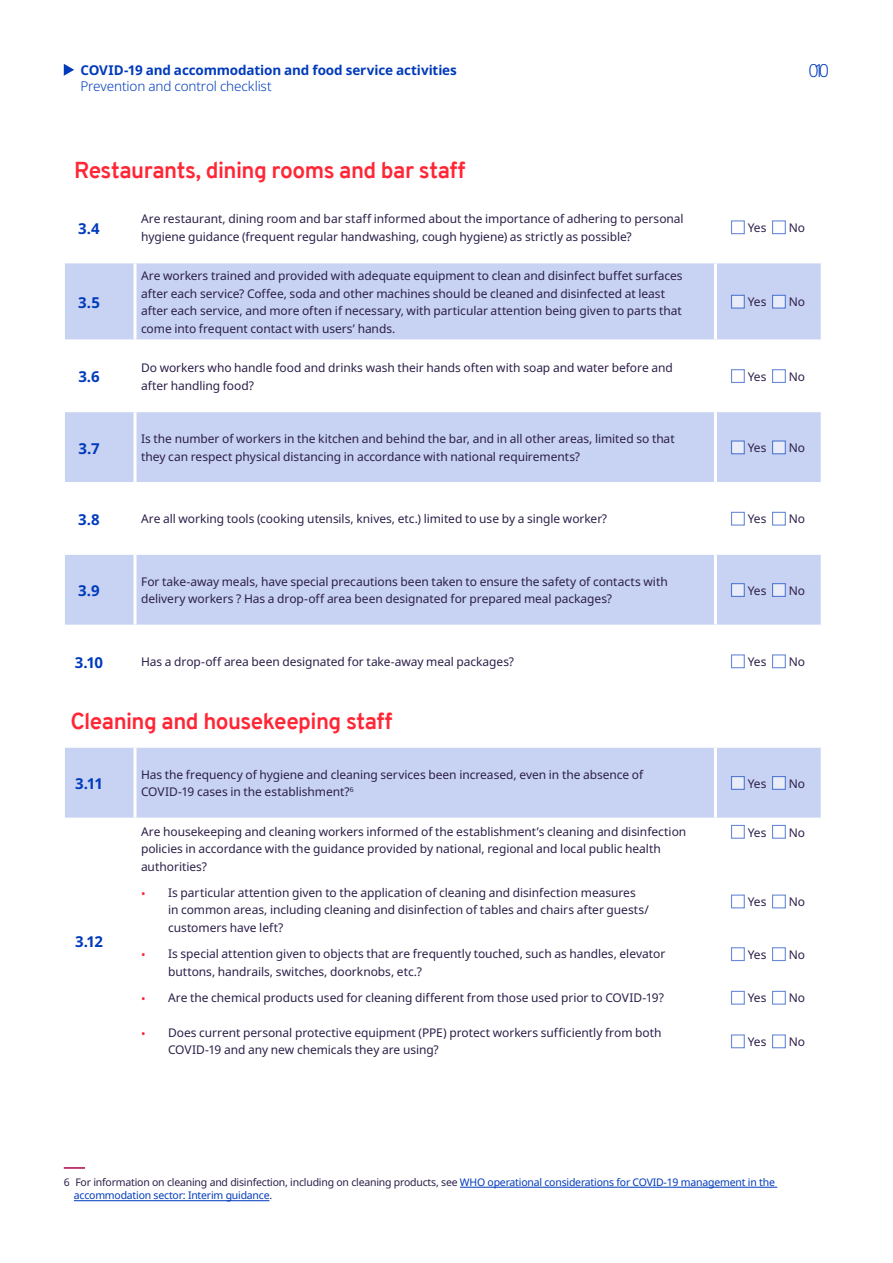
<style>
.page{position:relative;width:893px;height:1263px;background:#fff}
.page>*{position:absolute;margin:0;border:0;box-sizing:border-box;transform-origin:0 0}
.t1{font:700 22.5px "Overpass";letter-spacing:-.02em;color:#ff2636}
.t2{font:300 18px "Noto Sans";color:#003bbc}
.t3{font:700 15px "Noto Sans";color:#003bbc}
.t4{font:700 13.5px "Noto Sans";letter-spacing:-.01em;color:#003bbc}
.t5{font:300 13.5px "Noto Sans";letter-spacing:-.01em;color:#003bbc}
.t6{font:12px/17.5px "Noto Sans";letter-spacing:-.005em;color:#2c1f49}
.t7{font:10.5px/13.5px "Noto Sans";letter-spacing:-.02em;color:#003bbc}
.s1{color:#ff2636}
.s2{color:#2c1f49}
.s3{color:#fff}
</style>
<div class="page">
<svg style="left:65px;top:263px;width:756px;height:554px;fill:#c8d2f2"></svg>
<hr style="left:65px;top:339px;width:70px;height:2px;background:#fff">
<hr style="left:135px;top:339px;width:580px;height:2px;background:#fff">
<hr style="left:715px;top:339px;width:106px;height:2px;background:#fff">
<hr style="left:65px;top:411px;width:70px;height:1px;background:#fff">
<hr style="left:135px;top:411px;width:580px;height:1px;background:#fff">
<hr style="left:715px;top:411px;width:106px;height:1px;background:#fff">
<hr style="left:65px;top:482px;width:70px;height:1px;background:#fff">
<hr style="left:135px;top:482px;width:580px;height:1px;background:#fff">
<hr style="left:715px;top:482px;width:106px;height:1px;background:#fff">
<hr style="left:65px;top:553px;width:70px;height:2px;background:#fff">
<hr style="left:135px;top:553px;width:580px;height:2px;background:#fff">
<hr style="left:715px;top:553px;width:106px;height:2px;background:#fff">
<hr style="left:65px;top:625px;width:70px;height:1px;background:#fff">
<hr style="left:135px;top:625px;width:580px;height:1px;background:#fff">
<hr style="left:715px;top:625px;width:106px;height:1px;background:#fff">
<hr style="left:65px;top:696px;width:70px;height:1px;background:#fff">
<hr style="left:135px;top:696px;width:580px;height:1px;background:#fff">
<hr style="left:715px;top:696px;width:106px;height:1px;background:#fff">
<hr style="left:65px;top:746px;width:70px;height:2px;background:#fff">
<hr style="left:135px;top:746px;width:580px;height:2px;background:#fff">
<hr style="left:715px;top:746px;width:106px;height:2px;background:#fff">
<hr style="left:134px;top:263px;width:2px;height:76px;background:#fff">
<hr style="left:714px;top:263px;width:3px;height:76px;background:#fff">
<hr style="left:134px;top:341px;width:2px;height:70px;background:#fff">
<hr style="left:714px;top:341px;width:3px;height:70px;background:#fff">
<hr style="left:134px;top:412px;width:2px;height:70px;background:#fff">
<hr style="left:714px;top:412px;width:3px;height:70px;background:#fff">
<hr style="left:134px;top:483px;width:2px;height:70px;background:#fff">
<hr style="left:714px;top:483px;width:3px;height:70px;background:#fff">
<hr style="left:134px;top:555px;width:2px;height:70px;background:#fff">
<hr style="left:714px;top:555px;width:3px;height:70px;background:#fff">
<hr style="left:134px;top:626px;width:2px;height:70px;background:#fff">
<hr style="left:714px;top:626px;width:3px;height:70px;background:#fff">
<hr style="left:134px;top:748px;width:2px;height:69px;background:#fff">
<hr style="left:714px;top:748px;width:3px;height:69px;background:#fff">
<svg style="left:731px;top:220px;width:14px;height:14px"></svg>
<svg style="left:772px;top:220px;width:14px;height:14px"></svg>
<svg style="left:731px;top:295px;width:14px;height:14px"></svg>
<svg style="left:772px;top:295px;width:14px;height:14px"></svg>
<svg style="left:731px;top:369px;width:14px;height:14px"></svg>
<svg style="left:772px;top:369px;width:14px;height:14px"></svg>
<svg style="left:731px;top:440px;width:14px;height:14px"></svg>
<svg style="left:772px;top:440px;width:14px;height:14px"></svg>
<svg style="left:731px;top:512px;width:14px;height:14px"></svg>
<svg style="left:772px;top:512px;width:14px;height:14px"></svg>
<svg style="left:731px;top:583px;width:14px;height:14px"></svg>
<svg style="left:772px;top:583px;width:14px;height:14px"></svg>
<svg style="left:731px;top:654px;width:14px;height:14px"></svg>
<svg style="left:772px;top:654px;width:14px;height:14px"></svg>
<svg style="left:731px;top:776px;width:14px;height:14px"></svg>
<svg style="left:772px;top:776px;width:14px;height:14px"></svg>
<svg style="left:731px;top:825px;width:14px;height:14px"></svg>
<svg style="left:772px;top:825px;width:14px;height:14px"></svg>
<svg style="left:731px;top:894px;width:14px;height:14px"></svg>
<svg style="left:772px;top:894px;width:14px;height:14px"></svg>
<svg style="left:731px;top:947px;width:14px;height:14px"></svg>
<svg style="left:772px;top:947px;width:14px;height:14px"></svg>
<svg style="left:731px;top:991px;width:14px;height:14px"></svg>
<svg style="left:772px;top:991px;width:14px;height:14px"></svg>
<svg style="left:731px;top:1034px;width:14px;height:14px"></svg>
<svg style="left:772px;top:1034px;width:14px;height:14px"></svg>
<hr style="left:64px;top:1167px;width:21px;height:2px;background:#aa044d">
<hr style="left:460px;top:1187px;width:317px;height:1px;background:#003bbc">
<hr style="left:74px;top:1200px;width:195px;height:1px;background:#003bbc">
<svg style="left:64px;top:64px;width:10px;height:12px"></svg>
<p class="t4" style="left:80px;top:60px;width:378px">COVID-19 and accommodation and food service activities</p>
<p class="t5" style="left:80px;top:77px;width:193px">Prevention and control checklist</p>
<h1 class="t1" style="left:74px;top:154px;width:393px">Restaurants, dining rooms and bar staff</h1>
<h2 class="t2" style="left:808px;top:57px;width:22px">010</h2>
<p class="t3" style="left:78px;top:217px;width:23px">3.4</p>
<p class="t6" style="left:141px;top:210px;width:544px">Are restaurant, dining room and bar staff informed about the importance of adhering to personal hygiene guidance (frequent regular handwashing, cough hygiene) as strictly as possible?</p>
<p class="t6" style="left:748px;top:219px;width:20px">Yes</p>
<p class="t6" style="left:789px;top:219px;width:18px">No</p>
<p class="t3" style="left:78px;top:292px;width:23px">3.5</p>
<p class="t6" style="left:141px;top:267px;width:543px">Are workers trained and provided with adequate equipment to clean and disinfect buffet surfaces after each service? Coffee, soda and other machines should be cleaned and disinfected at least after each service, and more often if necessary, with particular attention being given to parts that come into frequent contact with users’ hands.</p>
<p class="t6" style="left:748px;top:294px;width:20px">Yes</p>
<p class="t6" style="left:789px;top:294px;width:18px">No</p>
<p class="t3" style="left:78px;top:366px;width:23px">3.6</p>
<p class="t6" style="left:141px;top:359px;width:533px">Do workers who handle food and drinks wash their hands often with soap and water before and after handling food?</p>
<p class="t6" style="left:748px;top:368px;width:20px">Yes</p>
<p class="t6" style="left:789px;top:368px;width:18px">No</p>
<p class="t3" style="left:79px;top:438px;width:23px">3.7</p>
<p class="t6" style="left:141px;top:430px;width:535px">Is the number of workers in the kitchen and behind the bar, and in all other areas, limited so that they can respect physical distancing in accordance with national requirements?</p>
<p class="t6" style="left:748px;top:439px;width:20px">Yes</p>
<p class="t6" style="left:789px;top:439px;width:18px">No</p>
<p class="t3" style="left:78px;top:509px;width:23px">3.8</p>
<p class="t6" style="left:141px;top:510px;width:467px">Are all working tools (cooking utensils, knives, etc.) limited to use by a single worker?</p>
<p class="t6" style="left:748px;top:510px;width:20px">Yes</p>
<p class="t6" style="left:789px;top:510px;width:18px">No</p>
<p class="t3" style="left:78px;top:580px;width:23px">3.9</p>
<p class="t6" style="left:141px;top:573px;width:528px">For take-away meals, have special precautions been taken to ensure the safety of contacts with delivery workers ? Has a drop-off area been designated for prepared meal packages?</p>
<p class="t6" style="left:748px;top:582px;width:20px">Yes</p>
<p class="t6" style="left:789px;top:582px;width:18px">No</p>
<p class="t3" style="left:75px;top:651px;width:30px">3.10</p>
<p class="t6" style="left:141px;top:653px;width:374px">Has a drop-off area been designated for take-away meal packages?</p>
<p class="t6" style="left:748px;top:653px;width:20px">Yes</p>
<p class="t6" style="left:789px;top:653px;width:18px">No</p>
<h1 class="t1" style="left:70px;top:705px;width:324px">Cleaning and housekeeping staff</h1>
<p class="t3" style="left:75px;top:773px;width:29px">3.11</p>
<p class="t6" style="left:141px;top:766px;width:504px">Has the frequency of hygiene and cleaning services been increased, even in the absence of<br>COVID-19 cases in the establishment?<sup>6</sup><sup>4</sup></p>
<p class="t6" style="left:748px;top:775px;width:20px">Yes</p>
<p class="t6" style="left:789px;top:775px;width:18px">No</p>
<p class="t3" style="left:75px;top:930px;width:30px">3.12</p>
<p class="t6" style="left:141px;top:823px;width:547px">Are housekeeping and cleaning workers informed of the establishment’s cleaning and disinfection policies in accordance with the guidance provided by national, regional and local public health authorities?</p>
<p class="t6" style="left:168px;top:884px;width:482px;text-indent:-27px"><span class="s1">•</span> Is particular attention given to the application of cleaning and disinfection measures in common areas, including cleaning and disinfection of tables and chairs after guests/ customers have left?</p>
<p class="t6" style="left:168px;top:945px;width:499px;text-indent:-27px"><span class="s1">•</span> Is special attention given to objects that are frequently touched, such as handles, elevator buttons, handrails, switches, doorknobs, etc.?</p>
<p class="t6" style="left:141px;top:989px;width:524px"><span class="s1">•</span> Are the chemical products used for cleaning different from those used prior to COVID-19?</p>
<p class="t6" style="left:168px;top:1024px;width:495px;text-indent:-27px"><span class="s1">•</span> Does current personal protective equipment (PPE) protect workers sufficiently from both<br>COVID-19 and any new chemicals they are using?</p>
<p class="t6" style="left:748px;top:824px;width:20px">Yes</p>
<p class="t6" style="left:789px;top:824px;width:18px">No</p>
<p class="t6" style="left:748px;top:893px;width:20px">Yes</p>
<p class="t6" style="left:789px;top:893px;width:18px">No</p>
<p class="t6" style="left:748px;top:946px;width:20px">Yes</p>
<p class="t6" style="left:789px;top:946px;width:18px">No</p>
<p class="t6" style="left:748px;top:989px;width:20px">Yes</p>
<p class="t6" style="left:789px;top:989px;width:18px">No</p>
<p class="t6" style="left:748px;top:1033px;width:20px">Yes</p>
<p class="t6" style="left:789px;top:1033px;width:18px">No</p>
<p class="t7" style="left:74px;top:1175px;width:703px;text-indent:-10px"><span class="s2">6</span><span class="s3">4</span><span class="s2">For information on cleaning and disinfection, including on cleaning products, see</span> WHO operational considerations for COVID-19 management in the accommodation sector: Interim guidance<span class="s2">.</span></p>
</div>
